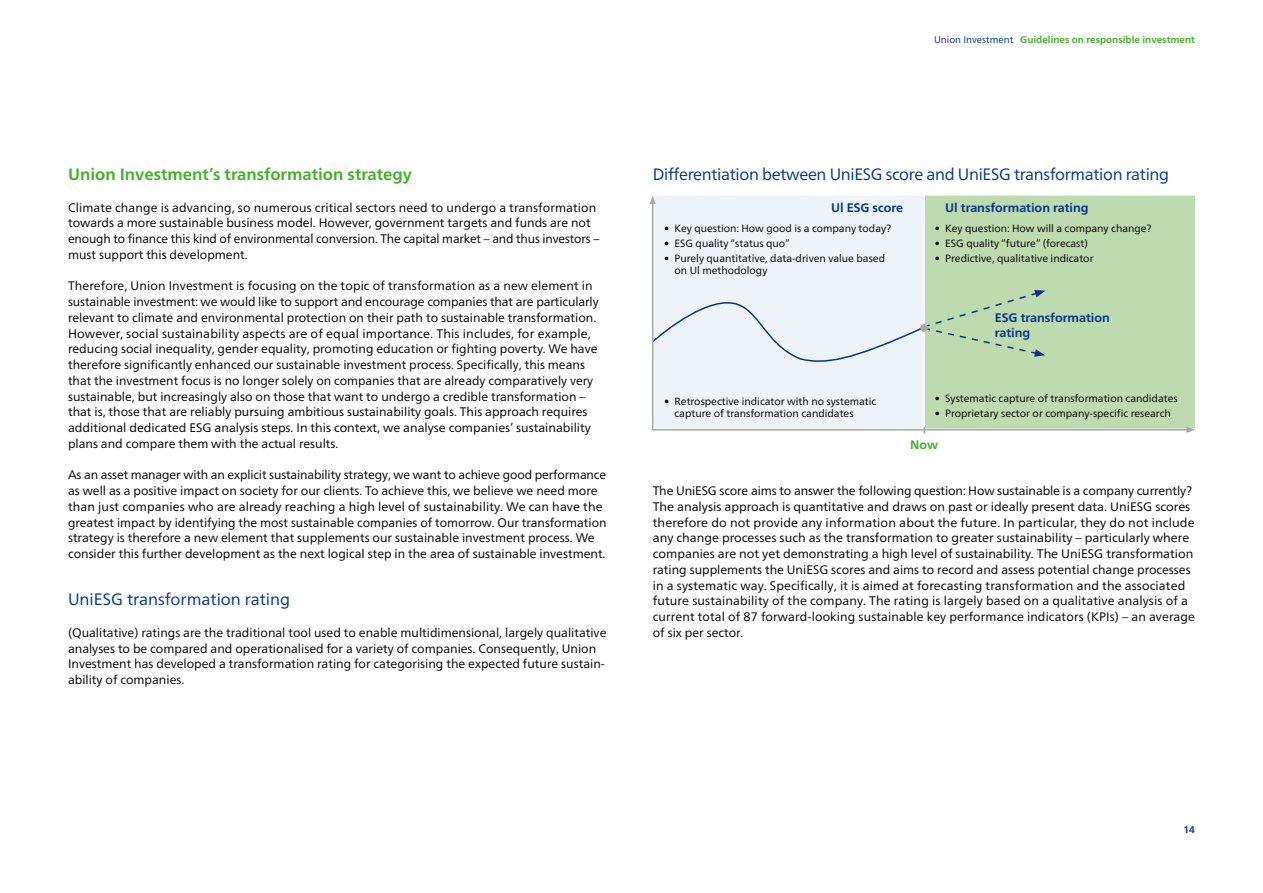
<style>
.page{position:relative;width:1263px;height:893px;background:#fff}
.page>*{position:absolute;margin:0;border:0;box-sizing:border-box;transform-origin:0 0}
.t1{font:16.5px "Frutiger Neue LT Pro";letter-spacing:-.02em;color:#00358e}
.t2{font:700 16.5px "Frutiger Neue LT Pro";color:#43b02a}
.t3{font:16.5px "Frutiger Neue LT Pro";color:#00358e}
.t4{font:12.3px/15.8px "Frutiger Neue LT Pro";color:#000}
.t5{font:700 12.3px/15.8px "Frutiger Neue LT Pro";color:#00358e}
.t6{font:700 12.3px "Frutiger Neue LT Pro";color:#43b02a}
.t7{font:10.5px/12.6px "Frutiger Neue LT Pro";color:#000}
.t8{font:700 9.75px "Frutiger Neue LT Pro";color:#43b02a}
.t9{font:700 9.75px "Frutiger Neue LT Pro";color:#00358e}
.s1{font-weight:400;color:#00358e}
</style>
<div class="page">
<div style="left:654px;top:196px;width:269px;height:232px;background:#eff4fb"></div>
<div style="left:925px;top:196px;width:270px;height:232px;background:#bddbae"></div>
<hr style="left:653px;top:218px;width:1px;height:210px;background:#eff4fb">
<hr style="left:653px;top:428px;width:271px;height:2px;background:#eff4fb">
<hr style="left:924px;top:428px;width:271px;height:2px;background:#eff4fb">
<svg style="left:653px;top:290px;width:392px;height:75px"></svg>
<div style="left:920px;top:324px;width:8px;height:8px;background:#a8a8a7;border-radius:50%"></div>
<hr style="left:653px;top:429px;width:536px;height:2px;background:#a8a8a7">
<svg style="left:1186px;top:427px;width:9px;height:6px"></svg>
<hr style="left:652px;top:202px;width:1px;height:229px;background:#a8a8a7">
<svg style="left:649px;top:196px;width:7px;height:22px"></svg>
<p class="t8" style="left:934px;top:34px;width:262px"><span class="s1">Union Investment</span> Guidelines on responsible investment</p>
<h1 class="t2" style="left:68px;top:164px;width:346px">Union Investment’s transformation strategy</h1>
<p class="t4" style="left:68px;top:199px;width:533px">Climate change is advancing, so numerous critical sectors need to undergo a transformation towards a more sustainable business model. However, government targets and funds are not enough to finance this kind of environmental conversion. The capital market – and thus investors – must support this development.</p>
<p class="t4" style="left:68px;top:278px;width:532px">Therefore, Union Investment is focusing on the topic of transformation as a new element in sustainable investment: we would like to support and encourage companies that are particularly relevant to climate and environmental protection on their path to sustainable transformation.<br>However, social sustainability aspects are of equal importance. This includes, for example, reducing social inequality, gender equality, promoting education or fighting poverty. We have therefore significantly enhanced our sustainable investment process. Specifically, this means that the investment focus is no longer solely on companies that are already comparatively very sustainable, but increasingly also on those that want to undergo a credible transformation – that is, those that are reliably pursuing ambitious sustainability goals. This approach requires additional dedicated ESG analysis steps. In this context, we analyse companies’ sustainability plans and compare them with the actual results.</p>
<p class="t4" style="left:68px;top:467px;width:540px">As an asset manager with an explicit sustainability strategy, we want to achieve good performance as well as a positive impact on society for our clients. To achieve this, we believe we need more than just companies who are already reaching a high level of sustainability. We can have the greatest impact by identifying the most sustainable companies of tomorrow. Our transformation strategy is therefore a new element that supplements our sustainable investment process. We consider this further development as the next logical step in the area of sustainable investment.</p>
<h1 class="t3" style="left:68px;top:590px;width:224px">UniESG transformation rating</h1>
<p class="t4" style="left:68px;top:625px;width:540px">(Qualitative) ratings are the traditional tool used to enable multidimensional, largely qualitative analyses to be compared and operationalised for a variety of companies. Consequently, Union Investment has developed a transformation rating for categorising the expected future sustain&shy;ability of companies.</p>
<h1 class="t1" style="left:653px;top:165px;width:518px">Differentiation between UniESG score and UniESG transformation rating</h1>
<p class="t5" style="left:831px;top:199px;width:73px">Ul ESG score</p>
<p class="t5" style="left:945px;top:199px;width:145px">Ul transformation rating</p>
<p class="t7" style="left:664px;top:222px;width:229px">• Key question: How good is a company today?</p>
<p class="t7" style="left:664px;top:237px;width:127px">• ESG quality “status quo”</p>
<p class="t7" style="left:674px;top:252px;width:212px;text-indent:-10px">• Purely quantitative, data-driven value based on Ul methodology</p>
<p class="t7" style="left:935px;top:222px;width:218px">• Key question: How will a company change?</p>
<p class="t7" style="left:935px;top:237px;width:155px">• ESG quality “future” (forecast)</p>
<p class="t7" style="left:935px;top:252px;width:160px">• Predictive, qualitative indicator</p>
<p class="t7" style="left:674px;top:395px;width:203px;text-indent:-10px">• Retrospective indicator with no systematic capture of transformation candidates</p>
<p class="t5" style="left:995px;top:309px;width:116px">ESG transformation rating</p>
<p class="t7" style="left:935px;top:392px;width:244px">• Systematic capture of transformation candidates</p>
<p class="t7" style="left:935px;top:407px;width:238px">• Proprietary sector or company-specific research</p>
<p class="t6" style="left:910px;top:438px;width:30px">Now</p>
<p class="t4" style="left:653px;top:483px;width:544px">The UniESG score aims to answer the following question: How sustainable is a company currently?<br>The analysis approach is quantitative and draws on past or ideally present data. UniESG scores therefore do not provide any information about the future. In particular, they do not include any change processes such as the transformation to greater sustainability – particularly where companies are not yet demonstrating a high level of sustainability. The UniESG transformation rating supplements the UniESG scores and aims to record and assess potential change processes in a systematic way. Specifically, it is aimed at forecasting transformation and the associated future sustainability of the company. The rating is largely based on a qualitative analysis of a current total of 87 forward-looking sustainable key performance indicators (KPIs) – an average of six per sector.</p>
<p class="t9" style="left:1183px;top:824px;width:13px">14</p>
</div>
